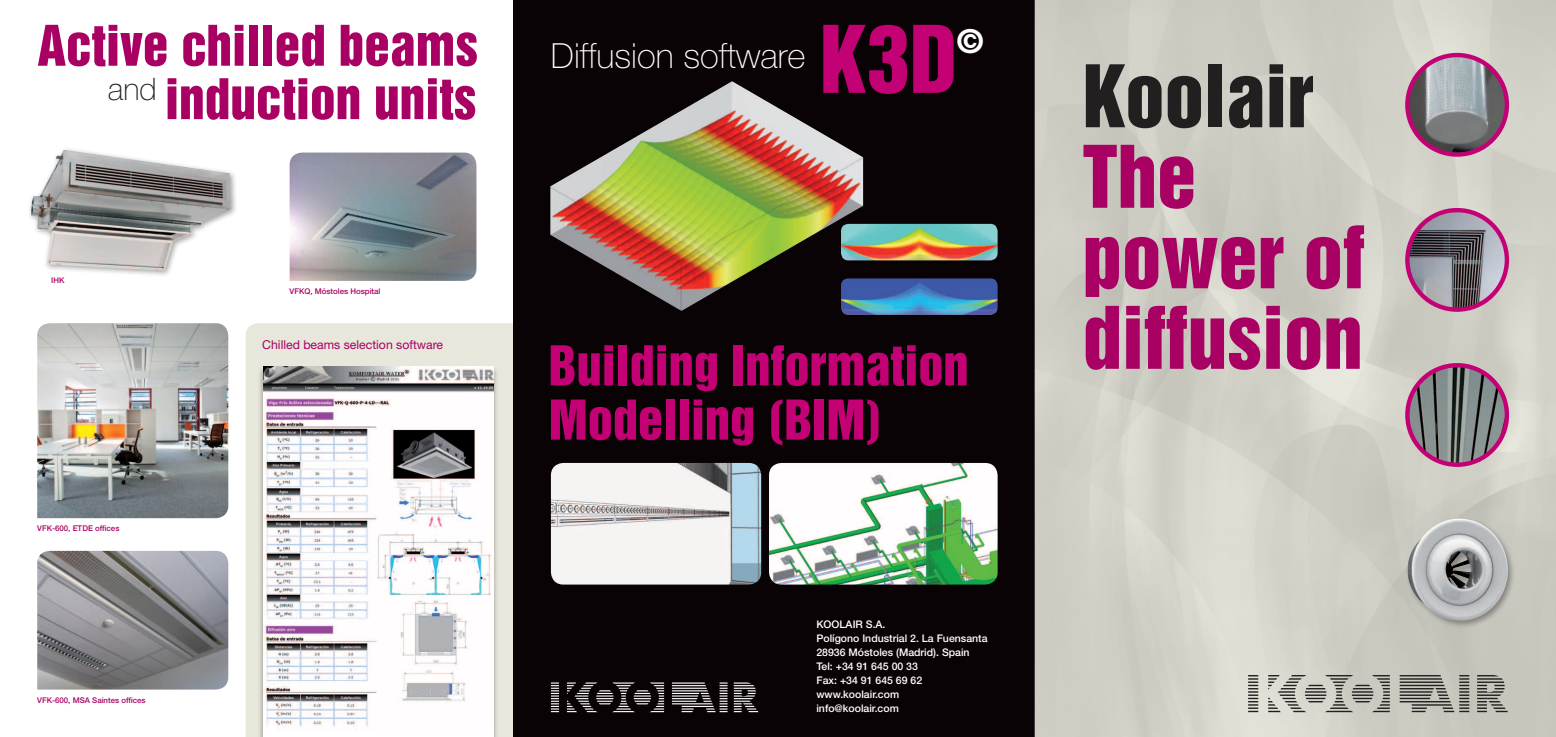
<style>
.page{position:relative;width:1556px;height:737px;background:#fff}
.page>*{position:absolute;margin:0;border:0;box-sizing:border-box;transform-origin:0 0}
.t1{font:85.14px "Helvetica Inserat LT Std";color:#c40075}
.t2{font:78.75px/80.5px "Helvetica Inserat LT Std";color:#a80063}
.t3{font:78.75px "Helvetica Inserat LT Std";color:#231f20}
.t4{font:51.19px/53.4px "Helvetica Inserat LT Std";color:#a80063;text-align:right}
.t5{font:50.14px/54.2px "Helvetica Inserat LT Std";color:#c40075}
.t6{font:100 34.65px "Helvetica Neue LT Std";color:#fff}
.t7{font:100 31.06px "Helvetica Neue LT Std";color:#231f20}
.t8{font:29.75px "Helvetica Inserat LT Std";color:#fff}
.t9{font:12.25px "Helvetica Neue LT Std";color:#a80063}
.t10{font:500 10.5px/14px "Helvetica Neue LT Std";color:#fff}
.t11{font:500 7.88px "Helvetica Neue LT Std";color:#a80063}
</style>
<div class="page">
<div style="left:246px;top:323px;width:267px;height:414px;background:#e8e7db"></div>
<div style="left:513px;top:0;width:521px;height:737px;background:#090305"></div>
<img style="left:1034px;top:0;width:521px;height:737px">
<img style="left:1407px;top:365px;width:99px;height:100px;border-radius:50px">
<div style="left:1404px;top:363px;width:104px;height:104px;border:4px solid #c40075;border-radius:50%"></div>
<img style="left:1407px;top:55px;width:99px;height:99px;border-radius:50px">
<div style="left:1404px;top:53px;width:104px;height:104px;border:4px solid #c40075;border-radius:50%"></div>
<img style="left:1407px;top:210px;width:99px;height:100px;border-radius:50px">
<div style="left:1404px;top:208px;width:104px;height:104px;border:4px solid #c40075;border-radius:50%"></div>
<div style="left:1405px;top:516px;width:110px;height:112px;background:#231f20;opacity:.4"></div>
<img style="left:1405px;top:518px;width:102px;height:102px">
<img style="left:37px;top:323px;width:191px;height:195px">
<img style="left:289px;top:153px;width:187px;height:128px">
<img style="left:37px;top:551px;width:191px;height:138px">
<div style="left:258px;top:366px;width:241px;height:371px;background:#231f20;opacity:.4"></div>
<img style="left:263px;top:366px;width:231px;height:364px">
<div style="left:28px;top:147px;width:210px;height:130px;background:#231f20;opacity:.4"></div>
<img style="left:31px;top:150px;width:200px;height:120px">
<img style="left:863px;top:224px;width:134px;height:36px">
<img style="left:842px;top:278px;width:155px;height:37px">
<img style="left:769px;top:463px;width:228px;height:121px">
<img style="left:551px;top:463px;width:210px;height:121px">
<img style="left:550px;top:81px;width:313px;height:230px">
<svg style="left:1476px;top:675px;width:31px;height:37px"></svg>
<svg style="left:1247px;top:675px;width:221px;height:37px;background:#a6a49e"></svg>
<svg style="left:733px;top:682px;width:25px;height:30px"></svg>
<svg style="left:551px;top:682px;width:176px;height:30px"></svg>
<h3 class="t4" style="left:38px;top:20px;width:442px">Active chilled beams induction units</h3>
<h3 class="t7" style="left:108px;top:72px;width:50px">and</h3>
<p class="t11" style="left:51px;top:275px;width:15px">IHK</p>
<p class="t11" style="left:37px;top:524px;width:84px">VFK-600, ETDE offices</p>
<p class="t11" style="left:37px;top:695px;width:110px">VFK-600, MSA Saintes offices</p>
<p class="t11" style="left:289px;top:286px;width:92px">VFKQ, Móstoles Hospital</p>
<p class="t9" style="left:262px;top:337px;width:182px">Chilled beams selection software</p>
<h3 class="t6" style="left:551px;top:35px;width:256px">Diffusion software</h3>
<h1 class="t1" style="left:819px;top:8px;width:139px">K3D</h1>
<h3 class="t8" style="left:957px;top:24px;width:28px">©</h3>
<h3 class="t5" style="left:548px;top:340px;width:421px">Building Information<br>Modelling (BIM)</h3>
<p class="t10" style="left:816px;top:617px;width:172px">KOOLAIR S.A.<br>Polígono Industrial 2. La Fuensanta<br>28936 Móstoles (Madrid). Spain<br>Tel: +34 91 645 00 33<br>Fax: +34 91 645 69 62 www.koolair.com<br>info@koolair.com</p>
<h2 class="t3" style="left:1082px;top:49px;width:232px">Koolair</h2>
<h2 class="t2" style="left:1082px;top:138px;width:284px">The power of diffusion</h2>
</div>
